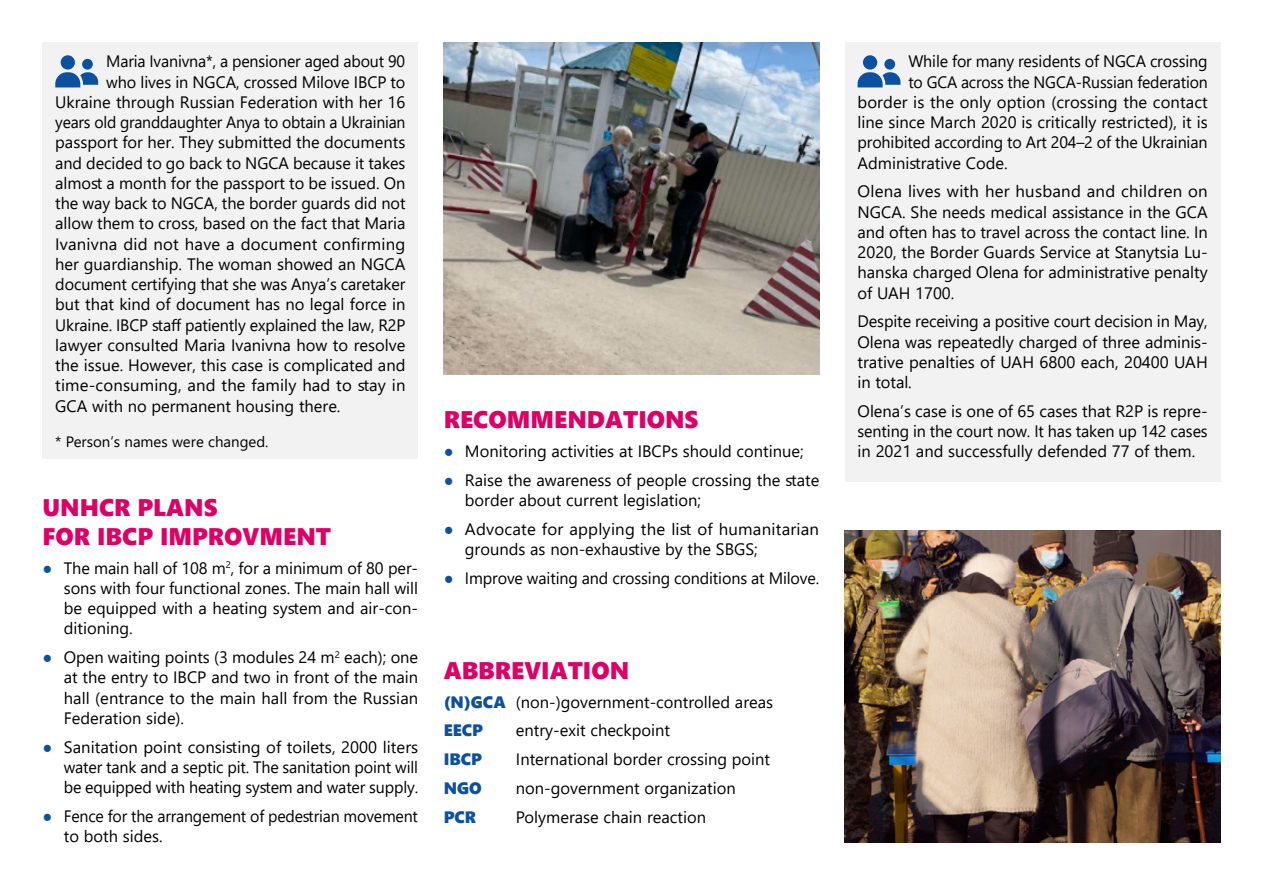
<style>
.page{position:relative;width:1263px;height:893px;background:#fff}
.page>*{position:absolute;margin:0;border:0;box-sizing:border-box;transform-origin:0 0}
.Zagolovok{font:24px/28.8px "Segoe UI Black";color:#de0065}
.Osnovnoy{font:16.5px/20.2px "Segoe UI";color:#000;text-align:justify}
.Osnovnoy-2{font:16.5px "Segoe UI";color:#000;scale:.96 1}
.Osnovnoy-3{font:16.5px "Segoe UI Black";color:#0c51a0}
.Osnovnoy-4{font:15px "Segoe UI";color:#000}
.s1{color:#0c51a0}
.s2{font-family:"Segoe UI Black";color:#0c51a0}
</style>
<div class="page">
<img style="left:444px;top:43px;width:375px;height:331px">
<img style="left:845px;top:530px;width:375px;height:312px">
<div style="left:43px;top:43px;width:375px;height:416px;background:#f2f2f2"></div>
<div style="left:82px;top:59px;width:11px;height:11px;background:#0c51a0;border-radius:50%"></div>
<div style="left:61px;top:55px;width:14px;height:15px;background:#0c51a0;border-radius:50%"></div>
<svg style="left:55px;top:72px;width:43px;height:15px"></svg>
<div style="left:845px;top:43px;width:375px;height:439px;background:#f2f2f2"></div>
<div style="left:884px;top:59px;width:11px;height:11px;background:#0c51a0;border-radius:50%"></div>
<div style="left:863px;top:55px;width:14px;height:15px;background:#0c51a0;border-radius:50%"></div>
<svg style="left:857px;top:72px;width:43px;height:15px"></svg>
<p class="Osnovnoy" style="left:106px;top:50px;width:301px">Maria Ivanivna*, a pensioner aged about 90</p>
<p class="Osnovnoy" style="left:106px;top:70px;width:301px">who lives in NGCA, crossed Milove IBCP to</p>
<p class="Osnovnoy" style="left:55px;top:90px;width:352px">Ukraine through Russian Federation with her 16</p>
<p class="Osnovnoy-2" style="left:55px;top:107px;width:366px">years old granddaughter Anya to obtain a Ukrainian</p>
<p class="Osnovnoy" style="left:55px;top:131px;width:352px">passport for her. They submitted the documents</p>
<p class="Osnovnoy" style="left:55px;top:151px;width:352px">and decided to go back to NGCA because it takes</p>
<p class="Osnovnoy" style="left:55px;top:171px;width:352px">almost a month for the passport to be issued. On</p>
<p class="Osnovnoy" style="left:55px;top:192px;width:352px">the way back to NGCA, the border guards did not</p>
<p class="Osnovnoy" style="left:55px;top:212px;width:352px">allow them to cross, based on the fact that Maria</p>
<p class="Osnovnoy" style="left:55px;top:232px;width:352px">Ivanivna did not have a document confirming</p>
<p class="Osnovnoy" style="left:55px;top:252px;width:352px">her guardianship. The woman showed an NGCA</p>
<p class="Osnovnoy" style="left:55px;top:273px;width:352px">document certifying that she was Anya’s caretaker</p>
<p class="Osnovnoy" style="left:55px;top:293px;width:352px">but that kind of document has no legal force in</p>
<p class="Osnovnoy" style="left:55px;top:313px;width:352px">Ukraine. IBCP staff patiently explained the law, R2P</p>
<p class="Osnovnoy" style="left:55px;top:333px;width:352px">lawyer consulted Maria Ivanivna how to resolve</p>
<p class="Osnovnoy" style="left:55px;top:354px;width:352px">the issue. However, this case is complicated and</p>
<p class="Osnovnoy" style="left:55px;top:374px;width:352px">time-consuming, and the family had to stay in</p>
<p class="Osnovnoy" style="left:55px;top:394px;width:287px">GCA with no permanent housing there.</p>
<p class="Osnovnoy-4" style="left:55px;top:427px;width:215px">* Person’s names were changed.</p>
<p class="Zagolovok" style="left:43px;top:492px;width:290px">UNHCR PLANS<br>FOR IBCP IMPROVMENT</p>
<p class="Osnovnoy" style="left:64px;top:556px;width:356px;text-indent:-21px"><span class="s1">●</span> The main hall of 108 m<sup>2</sup>, for a minimum of 80 per&shy;sons with four functional zones. The main hall will be equipped with a heating system and air-con&shy;ditioning.</p>
<p class="Osnovnoy" style="left:64px;top:646px;width:356px;text-indent:-21px"><span class="s1">●</span> Open waiting points (3 modules 24 m<sup>2</sup> each); one at the entry to IBCP and two in front of the main hall (entrance to the main hall from the Russian Federation side).</p>
<p class="Osnovnoy" style="left:64px;top:735px;width:356px;text-indent:-21px"><span class="s1">●</span> Sanitation point consisting of toilets, 2000 liters water tank and a septic pit. The sanitation point will be equipped with heating system and water supply.</p>
<p class="Osnovnoy" style="left:64px;top:804px;width:356px;text-indent:-21px"><span class="s1">●</span> Fence for the arrangement of pedestrian movement to both sides.</p>
<p class="Zagolovok" style="left:444px;top:404px;width:256px">RECOMMENDATIONS</p>
<p class="Osnovnoy" style="left:444px;top:439px;width:362px"><span class="s1">●</span> Monitoring activities at IBCPs should continue;</p>
<p class="Osnovnoy" style="left:465px;top:468px;width:356px;text-indent:-21px"><span class="s1">●</span> Raise the awareness of people crossing the state border about current legislation;</p>
<p class="Osnovnoy" style="left:465px;top:517px;width:356px;text-indent:-21px"><span class="s1">●</span> Advocate for applying the list of humanitarian grounds as non-exhaustive by the SBGS;</p>
<p class="Osnovnoy" style="left:444px;top:566px;width:377px"><span class="s1">●</span> Improve waiting and crossing conditions at Milove.</p>
<p class="Zagolovok" style="left:444px;top:654px;width:187px">ABBREVIATION</p>
<p class="Osnovnoy" style="left:444px;top:690px;width:331px"><span class="s2">(N)GCA</span> (non-)government-controlled areas</p>
<p class="Osnovnoy-3" style="left:444px;top:718px;width:41px">EECP</p>
<p class="Osnovnoy" style="left:516px;top:719px;width:156px">entry-exit checkpoint</p>
<p class="Osnovnoy-3" style="left:444px;top:747px;width:40px">IBCP</p>
<p class="Osnovnoy" style="left:516px;top:748px;width:256px">International border crossing point</p>
<p class="Osnovnoy-3" style="left:444px;top:776px;width:40px">NGO</p>
<p class="Osnovnoy" style="left:516px;top:776px;width:221px">non-government organization</p>
<p class="Osnovnoy-3" style="left:444px;top:805px;width:34px">PCR</p>
<p class="Osnovnoy" style="left:516px;top:805px;width:192px">Polymerase chain reaction</p>
<p class="Osnovnoy" style="left:908px;top:50px;width:301px">While for many residents of NGCA crossing</p>
<p class="Osnovnoy-2" style="left:908px;top:66px;width:313px">to GCA across the NGCA-Russian federation</p>
<p class="Osnovnoy" style="left:857px;top:90px;width:352px">border is the only option (crossing the contact</p>
<p class="Osnovnoy" style="left:857px;top:111px;width:352px">line since March 2020 is critically restricted), it is</p>
<p class="Osnovnoy" style="left:857px;top:131px;width:351px">prohibited according to Art 204–2 of the Ukrainian</p>
<p class="Osnovnoy" style="left:857px;top:151px;width:152px">Administrative Code.</p>
<p class="Osnovnoy" style="left:857px;top:180px;width:352px">Olena lives with her husband and children on NGCA. She needs medical assistance in the GCA and often has to travel across the contact line. In 2020, the Border Guards Service at Stanytsia Lu&shy;hanska charged Olena for administrative penalty of UAH 1700.</p>
<p class="Osnovnoy" style="left:857px;top:310px;width:352px">Despite receiving a positive court decision in May, Olena was repeatedly charged of three adminis&shy;trative penalties of UAH 6800 each, 20400 UAH in total.</p>
<p class="Osnovnoy" style="left:857px;top:399px;width:352px">Olena’s case is one of 65 cases that R2P is repre&shy;senting in the court now. It has taken up 142 cases in 2021 and successfully defended 77 of them.</p>
</div>
